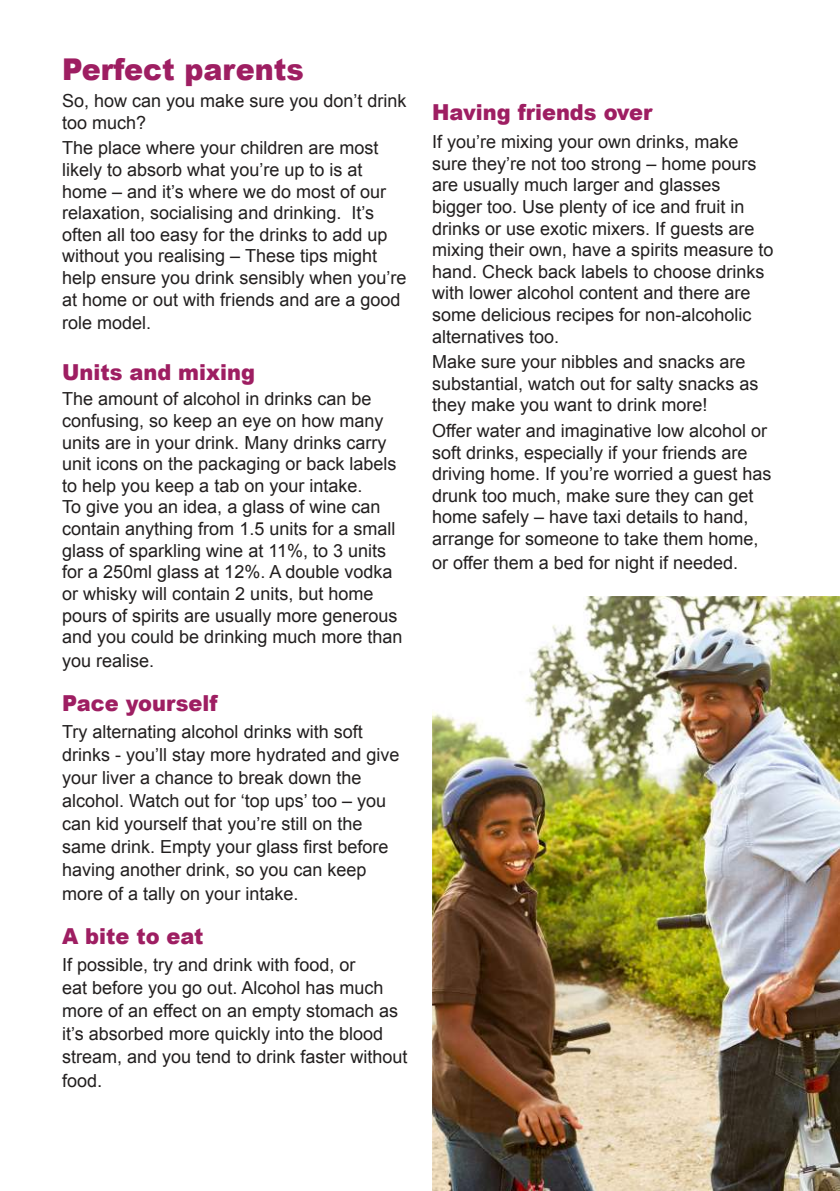
<style>
.page{position:relative;width:840px;height:1191px;background:#fff}
.page>*{position:absolute;margin:0;border:0;box-sizing:border-box;transform-origin:0 0}
.t1{font:900 30px "Arial";color:#9e1e62;scale:.95 1}
.t2{font:900 22px "Arial";color:#9e1e62;scale:.95 1}
.t3{font:18px/21.6px "Arial";color:#221f1f}
.s1{font-size:18.6px}
</style>
<div class="page">
<img style="left:432px;top:596px;width:407px;height:595px">
<h1 class="t1" style="left:62px;top:58px;width:256px">Perfect parents</h1>
<p class="t3" style="left:62px;top:90px;width:346px">So, how can you make sure you don’t drink too much?</p>
<p class="t3" style="left:62px;top:139px;width:346px">The place where your children are most likely to absorb what you’re up to is at home – and it’s where we do most of our relaxation, socialising and drinking. It’s often all too easy for the drinks to add up without you realising – These tips might help ensure you drink sensibly when you’re at home or out with friends and are a good role model.</p>
<p class="t2" style="left:62px;top:364px;width:204px">Units and mixing</p>
<p class="t3" style="left:62px;top:390px;width:342px">The amount of alcohol in drinks can be confusing, so keep an eye on how many units are in your drink. Many drinks carry unit icons on the packaging or back labels to help you keep a tab on your intake.<br>To give you an idea, a glass of wine can contain anything from 1.5 units for a small glass of sparkling wine at 11%, to 3 units for a 250ml glass at 12%. A double vodka or whisky will contain 2 units, but home pours of spirits are usually more generous and you could be drinking much more than</p>
<p class="t3" style="left:62px;top:651px;width:94px">you realise.</p>
<p class="t2" style="left:62px;top:695px;width:165px">Pace yourself</p>
<p class="t3" style="left:62px;top:722px;width:339px;line-height:23px">Try alternating alcohol drinks with soft drinks - you’ll stay more hydrated and give your liver a chance to break down the alcohol. Watch out for ‘top ups’ too – you can kid yourself that you’re still on the same drink. Empty your glass 昀椀rst before having another drink, so you can keep more of a tally on your intake.</p>
<p class="t2" style="left:62px;top:927px;width:150px">A bite to eat</p>
<p class="t3" style="left:62px;top:954px;width:347px;line-height:23.2px">If possible, try and drink with food, or<br>eat before you go out. Alcohol has much more of an effect on an empty stomach as it’s absorbed more quickly into the blood stream, and you tend to drink faster without food<span class="s1">.</span></p>
<p class="t2" style="left:432px;top:104px;width:233px">Having friends over</p>
<p class="t3" style="left:432px;top:131px;width:343px">If you’re mixing your own drinks, make sure they’re not too strong – home pours are usually much larger and glasses bigger too. Use plenty of ice and fruit in drinks or use exotic mixers. If guests are mixing their own, have a spirits measure to hand. Check back labels to choose drinks with lower alcohol content and there are some delicious recipes for non-alcoholic alternatives too.</p>
<p class="t3" style="left:432px;top:353px;width:328px">Make sure your nibbles and snacks are substantial, watch out for salty snacks as they make you want to drink more!</p>
<p class="t3" style="left:432px;top:421px;width:341px">Offer water and imaginative low alcohol or soft drinks, especially if your friends are driving home. If you’re worried a guest has drunk too much, make sure they can get home safely – have taxi details to hand, arrange for someone to take them home,</p>
<p class="t3" style="left:432px;top:553px;width:307px">or offer them a bed for night if needed.</p>
</div>
